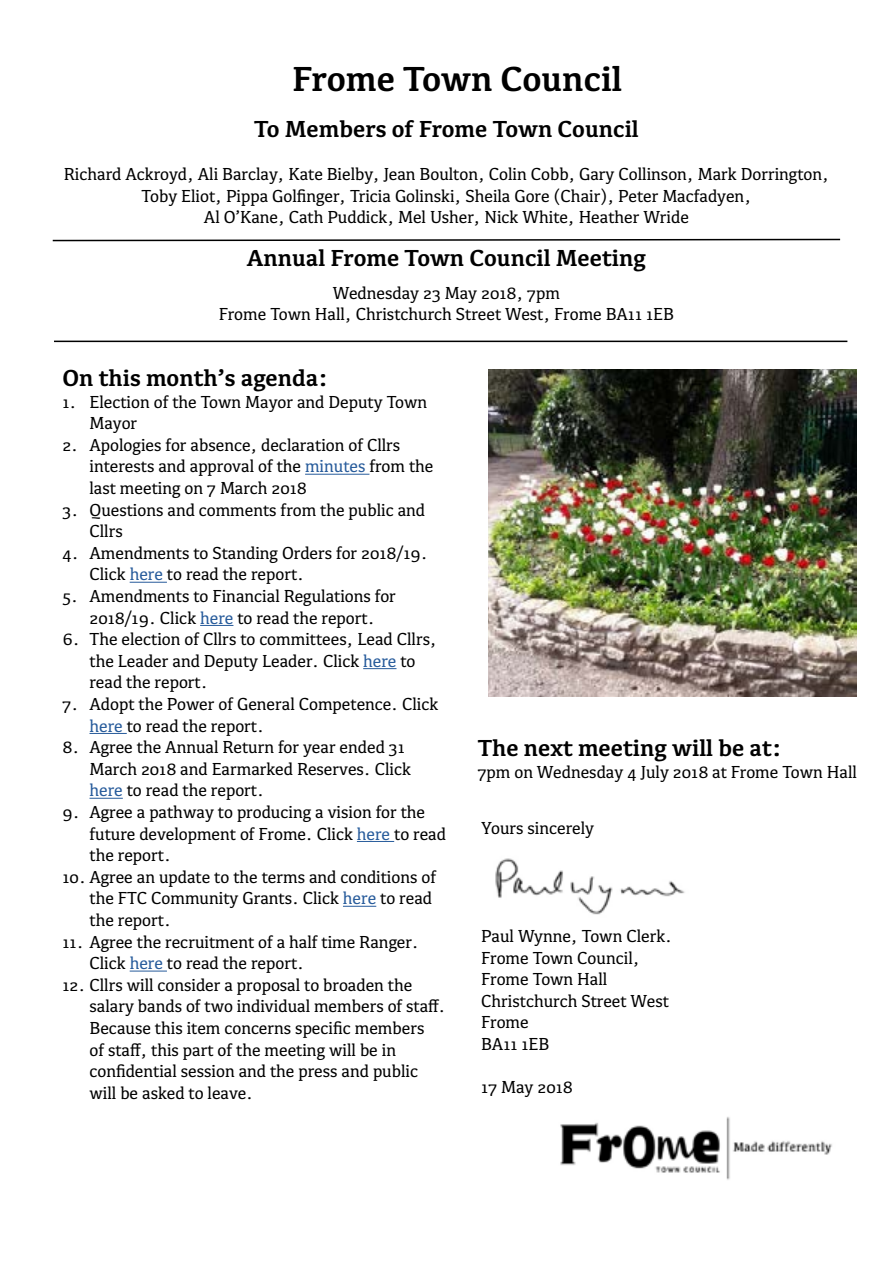
<style>
.page{position:relative;width:893px;height:1263px;background:#fff}
.page>*{position:absolute;margin:0;border:0;box-sizing:border-box;transform-origin:0 0}
.t1{font:700 36px "Kefa II Pro";color:#000}
.t2{font:700 24px "Kefa II Pro";color:#000}
.t3{font:18px/21.6px "Kefa II Pro";color:#000}
.s1{color:#275b9b}
</style>
<div class="page">
<hr style="left:305px;top:474px;width:64px;height:1px;background:#275b9b">
<hr style="left:130px;top:582px;width:37px;height:1px;background:#275b9b">
<hr style="left:200px;top:625px;width:33px;height:1px;background:#275b9b">
<hr style="left:363px;top:668px;width:33px;height:1px;background:#275b9b">
<hr style="left:90px;top:733px;width:37px;height:1px;background:#275b9b">
<hr style="left:90px;top:798px;width:33px;height:1px;background:#275b9b">
<hr style="left:357px;top:841px;width:37px;height:1px;background:#275b9b">
<hr style="left:343px;top:906px;width:33px;height:1px;background:#275b9b">
<hr style="left:130px;top:971px;width:37px;height:1px;background:#275b9b">
<svg style="left:52px;top:238px;width:789px;height:4px"></svg>
<hr style="left:54px;top:341px;width:793px;height:1px;background:#000">
<img style="left:495px;top:858px;width:190px;height:57px">
<img style="left:560px;top:1117px;width:272px;height:63px">
<img style="left:488px;top:369px;width:368px;height:328px">
<h1 class="t1" style="left:292px;top:57px;width:332px">Frome Town Council</h1>
<h2 class="t2" style="left:254px;top:115px;width:386px">To Members of Frome Town Council</h2>
<p class="t3" style="left:64px;top:164px;width:767px;text-align:center">Richard Ackroyd, Ali Barclay, Kate Bielby, Jean Boulton, Colin Cobb, Gary Collinson, Mark Dorrington,<br>Toby Eliot, Pippa Golfinger, Tricia Golinski, Sheila Gore (Chair), Peter Macfadyen,<br>Al O’Kane, Cath Puddick, Mel Usher, Nick White, Heather Wride</p>
<h2 class="t2" style="left:247px;top:244px;width:400px">Annual Frome Town Council Meeting</h2>
<p class="t3" style="left:219px;top:282px;width:457px;text-align:center">Wednesday 23 May 2018, 7pm<br>Frome Town Hall, Christchurch Street West, Frome BA11 1EB</p>
<h2 class="t2" style="left:63px;top:364px;width:267px">On this month’s agenda:</h2>
<p class="t3" style="left:90px;top:391px;width:339px;text-indent:-27px">1. Election of the Town Mayor and Deputy Town<br>Mayor</p>
<p class="t3" style="left:90px;top:434px;width:345px;text-indent:-27px">2. Apologies for absence, declaration of Cllrs interests and approval of the <span class="s1">minutes</span> from the last meeting on 7 March 2018</p>
<p class="t3" style="left:90px;top:499px;width:337px;text-indent:-27px">3. Questions and comments from the public and<br>Cllrs</p>
<p class="t3" style="left:90px;top:542px;width:340px;text-indent:-27px">4. Amendments to Standing Orders for 2018/19.<br>Click <span class="s1">here</span> to read the report.</p>
<p class="t3" style="left:63px;top:585px;width:335px;text-align:center">5. Amendments to Financial Regulations for<br>2018/19. Click <span class="s1">here</span> to read the report.</p>
<p class="t3" style="left:90px;top:628px;width:349px;text-indent:-27px">6. The election of Cllrs to committees, Lead Cllrs, the Leader and Deputy Leader. Click <span class="s1">here</span> to read the report.</p>
<p class="t3" style="left:90px;top:693px;width:350px;text-indent:-27px">7. Adopt the Power of General Competence. Click <span class="s1">here</span> to read the report.</p>
<p class="t3" style="left:90px;top:736px;width:323px;text-indent:-27px">8. Agree the Annual Return for year ended 31<br>March 2018 and Earmarked Reserves. Click <span class="s1">here</span> to read the report.</p>
<p class="t3" style="left:90px;top:801px;width:358px;text-indent:-27px">9. Agree a pathway to producing a vision for the future development of Frome. Click <span class="s1">here</span> to read the report.</p>
<p class="t3" style="left:90px;top:866px;width:348px;text-indent:-27px">10. Agree an update to the terms and conditions of the FTC Community Grants. Click <span class="s1">here</span> to read the report.</p>
<p class="t3" style="left:90px;top:931px;width:330px;text-indent:-27px">11. Agree the recruitment of a half time Ranger.<br>Click <span class="s1">here</span> to read the report.</p>
<p class="t3" style="left:90px;top:974px;width:357px;text-indent:-27px">12. Cllrs will consider a proposal to broaden the salary bands of two individual members of staff.<br>Because this item concerns specific members<br>of staff, this part of the meeting will be in confidential session and the press and public will be asked to leave.</p>
<h2 class="t2" style="left:478px;top:734px;width:306px">The next meeting will be at:</h2>
<p class="t3" style="left:478px;top:761px;width:381px">7pm on Wednesday 4 July 2018 at Frome Town Hall</p>
<p class="t3" style="left:481px;top:817px;width:114px">Yours sincerely</p>
<p class="t3" style="left:481px;top:925px;width:192px">Paul Wynne, Town Clerk.<br>Frome Town Council,<br>Frome Town Hall<br>Christchurch Street West<br>Frome<br>BA11 1EB</p>
<p class="t3" style="left:481px;top:1076px;width:93px">17 May 2018</p>
</div>
